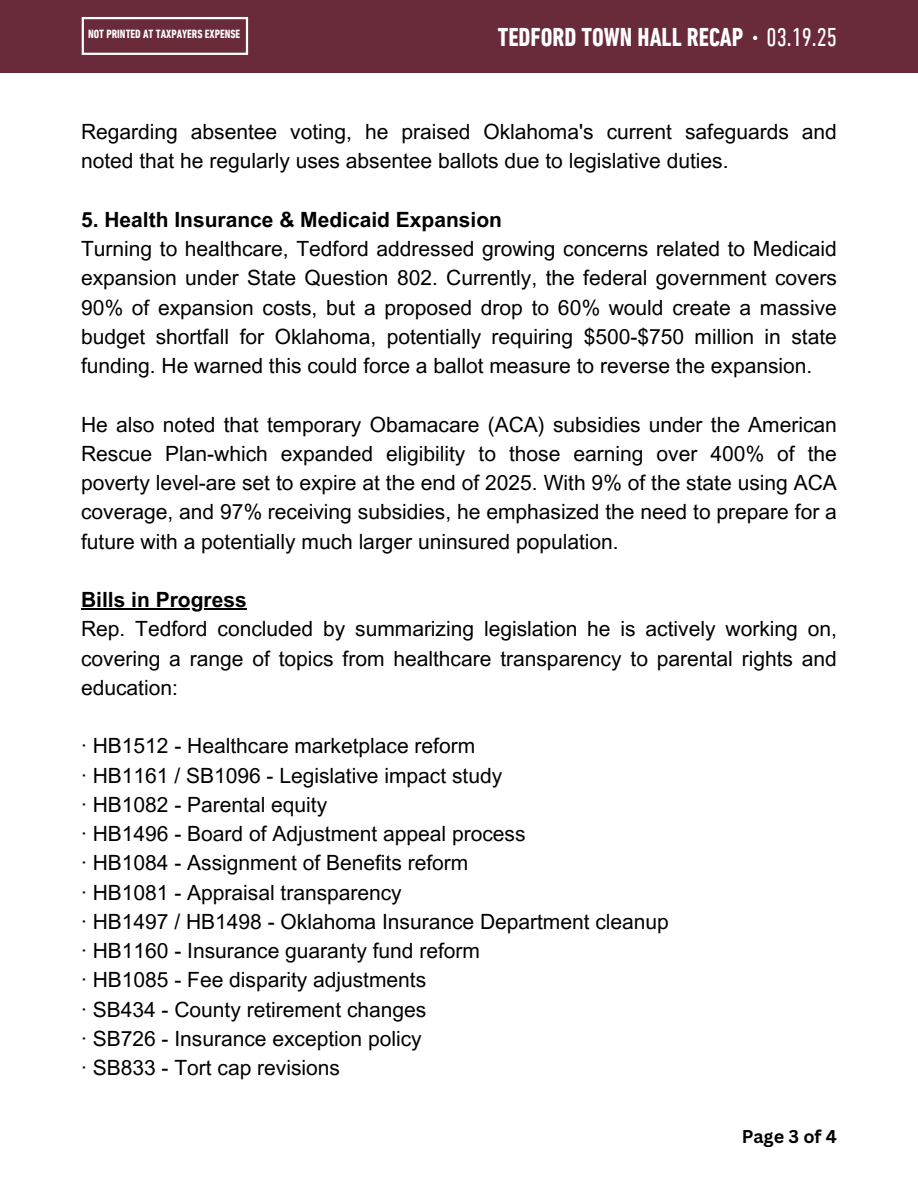
<style>
.page{position:relative;width:918px;height:1188px;background:#fff}
.page>*{position:absolute;margin:0;border:0;box-sizing:border-box;transform-origin:0 0}
.t1{font:700 condensed 26.25px "DIN Next LT Pro";color:#fff}
.t2{font:condensed 26.25px "DIN Next LT Pro";color:#fff}
.t3{font:21px/29.2px "Arial MT Pro";color:#000}
.t4{font:700 18px "Canva Sans";color:#000}
.t5{font:700 condensed 12.15px "DIN Next LT Pro";color:#fff}
.s1{font-weight:700}
</style>
<div class="page">
<hr style="left:81px;top:608px;width:166px;height:1px;background:#000">
<div style="left:0;top:0;width:918px;height:73px;background:#692b39"></div>
<svg style="left:753px;top:36px;width:4px;height:4px"></svg>
<svg style="left:82px;top:17px;width:166px;height:38px"></svg>
<h3 class="t5" style="left:88px;top:29px;width:154px">NOT PRINTED AT TAXPAYERS EXPENSE</h3>
<h3 class="t1" style="left:498px;top:26px;width:247px">TEDFORD TOWN HALL RECAP</h3>
<h3 class="t2" style="left:767px;top:26px;width:72px">03.19.25</h3>
<p class="t3" style="left:81px;top:120px;width:757px">Regarding absentee voting, he praised Oklahoma's current safeguards and noted that he regularly uses absentee ballots due to legislative duties.</p>
<p class="t3" style="left:81px;top:208px;width:757px"><span class="s1">5. Health Insurance &amp; Medicaid Expansion<br></span>Turning to healthcare, Tedford addressed growing concerns related to Medicaid expansion under State Question 802. Currently, the federal government covers 90% of expansion costs, but a proposed drop to 60% would create a massive budget shortfall for Oklahoma, potentially requiring $500-$750 million in state funding. He warned this could force a ballot measure to reverse the expansion.</p>
<h1 class="t3" style="left:81px;top:412px;width:757px;text-align:justify">He also noted that temporary Obamacare (ACA) subsidies under the American Rescue Plan-which expanded eligibility to those earning over 400% of the poverty level-are set to expire at the end of 2025. With 9% of the state using ACA coverage, and 97% receiving subsidies, he emphasized the need to prepare for a future with a potentially much larger uninsured population.</h1>
<h2 class="t3" style="left:81px;top:588px;width:757px"><span class="s1">Bills in Progress<br></span>Rep. Tedford concluded by summarizing legislation he is actively working on, covering a range of topics from healthcare transparency to parental rights and education:</h2>
<h3 class="t3" style="left:81px;top:734px;width:589px">· HB1512 - Healthcare marketplace reform<br>· HB1161 / SB1096 - Legislative impact study<br>· HB1082 - Parental equity<br>· HB1496 - Board of Adjustment appeal process<br>· HB1084 - Assignment of Benefits reform<br>· HB1081 - Appraisal transparency<br>· HB1497 / HB1498 - Oklahoma Insurance Department cleanup · HB1160 - Insurance guaranty fund reform<br>· HB1085 - Fee disparity adjustments<br>· SB434 - County retirement changes<br>· SB726 - Insurance exception policy<br>· SB833 - Tort cap revisions</h3>
<h3 class="t4" style="left:742px;top:1123px;width:97px">Page 3 of 4</h3>
</div>
